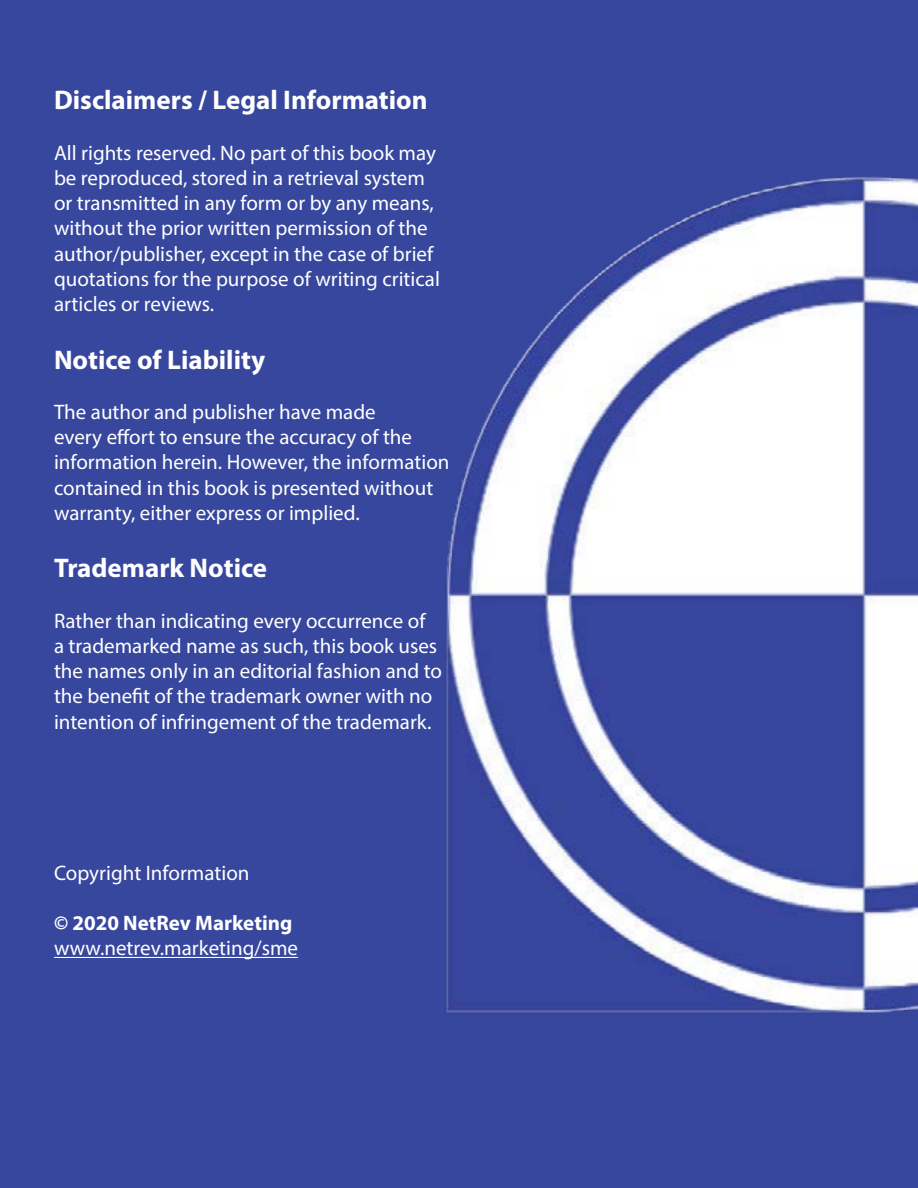
<style>
.page{position:relative;width:918px;height:1188px;background:#37479e}
.page>*{position:absolute;margin:0;border:0;box-sizing:border-box;transform-origin:0 0}
.t1{font:700 27px "Myriad Pro";color:#fff}
.t2{font:21px/25.2px "Myriad Pro";color:#fff}
.t3{font:700 21px "Myriad Pro";color:#fff}
</style>
<div class="page">
<hr style="left:54px;top:957px;width:244px;height:1px;background:#fff">
<img style="left:444px;top:173px;width:474px;height:842px">
<p class="t1" style="left:54px;top:83px;width:375px">Disclaimers / Legal Information</p>
<p class="t2" style="left:54px;top:140px;width:388px">All rights reserved. No part of this book may be reproduced, stored in a retrieval system or transmitted in any form or by any means, without the prior written permission of the author/publisher, except in the case of brief quotations for the purpose of writing critical articles or reviews.</p>
<p class="t1" style="left:54px;top:342px;width:213px">Notice of Liability</p>
<p class="t2" style="left:54px;top:399px;width:397px">The author and publisher have made<br>every effort to ensure the accuracy of the information herein. However, the information contained in this book is presented without warranty, either express or implied.</p>
<p class="t1" style="left:54px;top:551px;width:215px">Trademark Notice</p>
<p class="t2" style="left:54px;top:608px;width:390px">Rather than indicating every occurrence of<br>a trademarked name as such, this book uses the names only in an editorial fashion and to the benefit of the trademark owner with no intention of infringement of the trademark.</p>
<p class="t2" style="left:54px;top:860px;width:197px">Copyright Information</p>
<p class="t3" style="left:54px;top:909px;width:240px">© 2020 NetRev Marketing</p>
<p class="t2" style="left:54px;top:935px;width:246px">www.netrev.marketing/sme</p>
</div>
